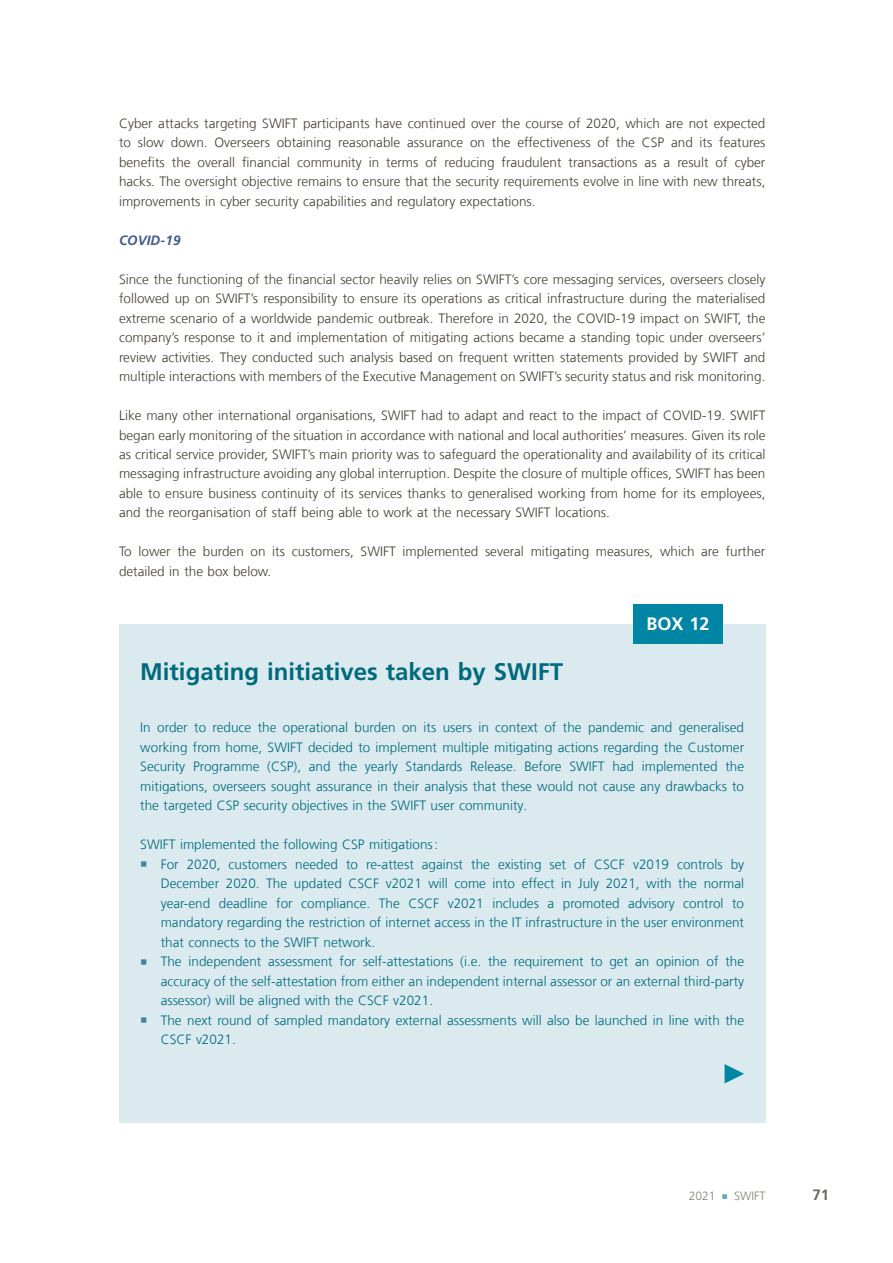
<style>
.page{position:relative;width:893px;height:1263px;background:#fff}
.page>*{position:absolute;margin:0;border:0;box-sizing:border-box;transform-origin:0 0}
.t1{font:700 24px "Frutiger LT Com";color:#006a7d}
.t2{font:700 18px "Frutiger LT Com";color:#fff}
.t3{font:700 15px "Frutiger LT Com";color:#6d6a63}
.t4{font:300 13.5px/19.5px "Frutiger LT Com";color:#454034;text-align:justify}
.t5{font:300 13.5px/19.5px "Frutiger LT Com";color:#006a7d;text-align:justify}
.t6{font:italic 700 13.5px "Frutiger LT Com";color:#435c8d}
.t7{font:300 12px "Frutiger LT Com";color:#81807a}
.s1{color:#3d879a}
.s2{color:#5ea9c1}
</style>
<div class="page">
<div style="left:119px;top:624px;width:646px;height:498px;background:#daeaef"></div>
<div style="left:633px;top:604px;width:90px;height:40px;background:#0085a4"></div>
<p class="t4" style="left:119px;top:113px;width:648px">Cyber attacks targeting SWIFT participants have continued over the course of 2020, which are not expected to slow down. Overseers obtaining reasonable assurance on the effectiveness of the CSP and its features benefits the overall financial community in terms of reducing fraudulent transactions as a result of cyber hacks. The oversight objective remains to ensure that the security requirements evolve in line with new threats, improvements in cyber security capabilities and regulatory expectations.</p>
<p class="t6" style="left:119px;top:232px;width:63px">COVID‑19</p>
<p class="t4" style="left:119px;top:269px;width:648px">Since the functioning of the financial sector heavily relies on SWIFT’s core messaging services, overseers closely followed up on SWIFT’s responsibility to ensure its operations as critical infrastructure during the materialised extreme scenario of a worldwide pandemic outbreak. Therefore in 2020, the COVID‑19 impact on SWIFT, the company’s response to it and implementation of mitigating actions became a standing topic under overseers’ review activities. They conducted such analysis based on frequent written statements provided by SWIFT and multiple interactions with members of the Executive Management on SWIFT’s security status and risk monitoring.</p>
<p class="t4" style="left:119px;top:405px;width:648px">Like many other international organisations, SWIFT had to adapt and react to the impact of COVID‑19. SWIFT began early monitoring of the situation in accordance with national and local authorities’ measures. Given its role as critical service provider, SWIFT’s main priority was to safeguard the operationality and availability of its critical messaging infrastructure avoiding any global interruption. Despite the closure of multiple offices, SWIFT has been able to ensure business continuity of its services thanks to generalised working from home for its employees, and the reorganisation of staff being able to work at the necessary SWIFT locations.</p>
<p class="t4" style="left:119px;top:542px;width:648px">To lower the burden on its customers, SWIFT implemented several mitigating measures, which are further detailed in the box below.</p>
<h2 class="t2" style="left:646px;top:613px;width:65px">BOX 12</h2>
<h1 class="t1" style="left:140px;top:657px;width:424px">Mitigating initiatives taken by SWIFT</h1>
<p class="t5" style="left:140px;top:717px;width:605px">In order to reduce the operational burden on its users in context of the pandemic and generalised working from home, SWIFT decided to implement multiple mitigating actions regarding the Customer Security Programme (CSP), and the yearly Standards Release. Before SWIFT had implemented the mitigations, overseers sought assurance in their analysis that these would not cause any drawbacks to the targeted CSP security objectives in the SWIFT user community.</p>
<p class="t5" style="left:140px;top:834px;width:299px">SWIFT implemented the following CSP mitigations:</p>
<p class="t5" style="left:161px;top:854px;width:585px;text-indent:-20px"><span class="s1">○</span> For 2020, customers needed to re‑attest against the existing set of CSCF v2019 controls by December 2020. The updated CSCF v2021 will come into effect in July 2021, with the normal year‑end deadline for compliance. The CSCF v2021 includes a promoted advisory control to mandatory regarding the restriction of internet access in the IT infrastructure in the user environment that connects to the SWIFT network.</p>
<p class="t5" style="left:161px;top:951px;width:585px;text-indent:-20px"><span class="s1">○</span> The independent assessment for self‑attestations (i.e. the requirement to get an opinion of the accuracy of the self‑attestation from either an independent internal assessor or an external third‑party assessor) will be aligned with the CSCF v2021.</p>
<p class="t5" style="left:161px;top:1010px;width:585px;text-indent:-20px"><span class="s1">○</span> The next round of sampled mandatory external assessments will also be launched in line with the<br>CSCF v2021.</p>
<p class="t7" style="left:689px;top:1188px;width:78px">2021 <span class="s2">○</span> SWIFT</p>
<p class="t3" style="left:812px;top:1186px;width:18px">71</p>
</div>
